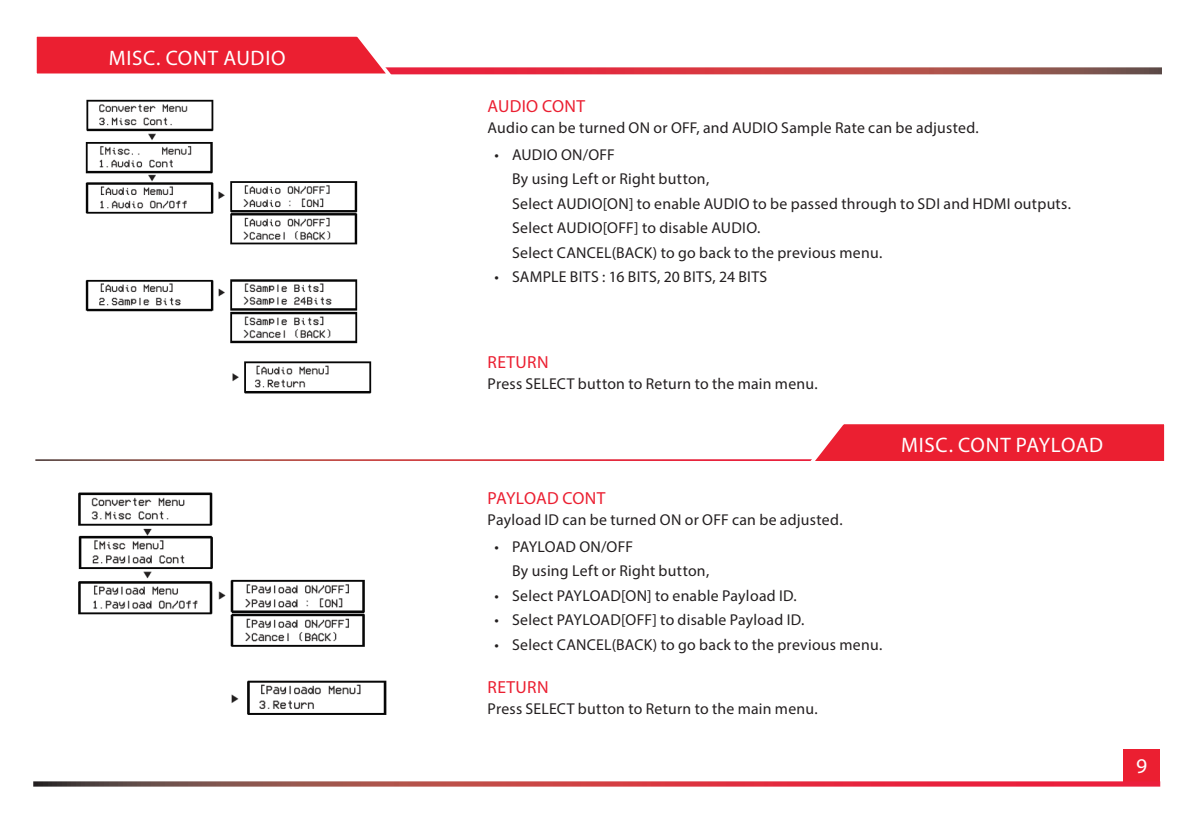
<style>
.page{position:relative;width:1197px;height:819px;background:#fff}
.page>*{position:absolute;margin:0;border:0;box-sizing:border-box;transform-origin:0 0}
.t1{font:21px "Myriad Pro";letter-spacing:.03em;color:#fff}
.t2{font:17.5px "Myriad Pro";letter-spacing:.02em;color:#eb1f31}
.t3{font:17.5px "Myriad Pro";letter-spacing:-.005em;color:#eb1f31}
.t4{font:15.75px/24.5px "Myriad Pro";letter-spacing:.02em;color:#231f20}
</style>
<div class="page">
<svg style="left:397px;top:67px;width:765px;height:7px;background:#c4494e"></svg>
<div style="left:1124px;top:749px;width:36px;height:33px;background:#eb1f31"></div>
<svg style="left:36px;top:36px;width:361px;height:39px;background:#ed3a4a"></svg>
<svg style="left:33px;top:781px;width:1127px;height:6px;background:#c45259"></svg>
<img style="left:85px;top:99px;width:273px;height:245px">
<img style="left:232px;top:361px;width:140px;height:33px">
<img style="left:78px;top:492px;width:287px;height:155px">
<img style="left:231px;top:680px;width:156px;height:35px">
<svg style="left:804px;top:424px;width:361px;height:37px;background:#ec3041"></svg>
<h1 class="t1" style="left:109px;top:45px;width:178px">MISC. CONT AUDIO</h1>
<p class="t2" style="left:488px;top:95px;width:99px">AUDIO CONT</p>
<p class="t4" style="left:488px;top:115px;width:493px">Audio can be turned ON or OFF, and AUDIO Sample Rate can be adjusted.</p>
<p class="t4" style="left:512px;top:142px;width:561px;text-indent:-17px">• AUDIO ON/OFF<br>By using Left or Right button,<br>Select AUDIO[ON] to enable AUDIO to be passed through to SDI and HDMI outputs.<br>Select AUDIO[OFF] to disable AUDIO.<br>Select CANCEL(BACK) to go back to the previous menu.</p>
<p class="t4" style="left:495px;top:265px;width:274px">• SAMPLE BITS : 16 BITS, 20 BITS, 24 BITS</p>
<p class="t2" style="left:488px;top:351px;width:63px">RETURN</p>
<p class="t4" style="left:488px;top:371px;width:332px">Press SELECT button to Return to the main menu.</p>
<p class="t3" style="left:488px;top:487px;width:119px">PAYLOAD CONT</p>
<p class="t4" style="left:488px;top:507px;width:357px">Payload ID can be turned ON or OFF can be adjusted.</p>
<p class="t4" style="left:512px;top:534px;width:199px;text-indent:-17px">• PAYLOAD ON/OFF<br>By using Left or Right button,</p>
<p class="t4" style="left:495px;top:583px;width:304px">• Select PAYLOAD[ON] to enable Payload ID.</p>
<p class="t4" style="left:495px;top:608px;width:311px">• Select PAYLOAD[OFF] to disable Payload ID.</p>
<p class="t4" style="left:495px;top:632px;width:389px">• Select CANCEL(BACK) to go back to the previous menu.</p>
<p class="t2" style="left:488px;top:676px;width:63px">RETURN</p>
<p class="t4" style="left:488px;top:696px;width:332px">Press SELECT button to Return to the main menu.</p>
<h1 class="t1" style="left:901px;top:432px;width:203px">MISC. CONT PAYLOAD</h1>
<h1 class="t1" style="left:1136px;top:753px;width:13px">9</h1>
</div>
